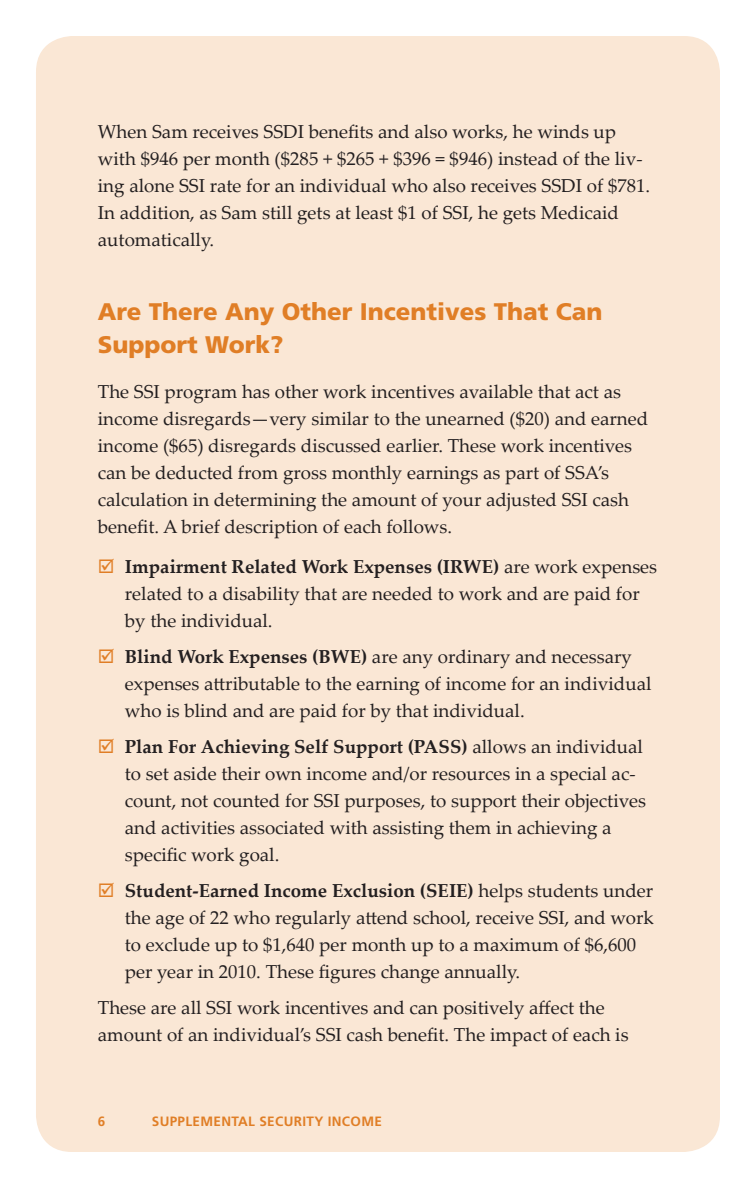
<style>
.page{position:relative;width:756px;height:1188px;background:#fff}
.page>*{position:absolute;margin:0;border:0;box-sizing:border-box;transform-origin:0 0}
.Heading_4{font:900 24px/33px "Frutiger";color:#e07e26}
.bullet{font:18.75px/27px "Palatino Linotype";color:#231f20}
.Page_Number{font:700 13.5px "Frutiger";letter-spacing:.025em;color:#e07e26}
.s1{font-weight:700}
</style>
<div class="page">
<div style="left:36px;top:36px;width:684px;height:1116px;background:#fae7d5;border-radius:36px"></div>
<p class="bullet" style="left:98px;top:118px;width:554px">When Sam receives SSDI benefits and also works, he winds up with $946 per month ($285 + $265 + $396 = $946) instead of the liv&shy;ing alone SSI rate for an individual who also receives SSDI of $781.<br>In addition, as Sam still gets at least $1 of SSI, he gets Medicaid automatically.</p>
<p class="Heading_4" style="left:98px;top:295px;width:506px">Are There Any Other Incentives That Can<br>Support Work?</p>
<p class="bullet" style="left:98px;top:377px;width:552px">The SSI program has other work incentives available that act as income disregards—very similar to the unearned ($20) and earned income ($65) disregards discussed earlier. These work incentives can be deducted from gross monthly earnings as part of SSA’s calculation in determining the amount of your adjusted SSI cash benefit. A brief description of each follows.</p>
<p class="bullet" style="left:125px;top:553px;width:534px"><span class="s1">Impairment Related Work Expenses (IRWE)</span> are work expenses related to a disability that are needed to work and are paid for by the individual.</p>
<p class="bullet" style="left:125px;top:643px;width:528px"><span class="s1">Blind Work Expenses (BWE)</span> are any ordinary and necessary expenses attributable to the earning of income for an individual who is blind and are paid for by that individual.</p>
<p class="bullet" style="left:125px;top:733px;width:523px"><span class="s1">Plan For Achieving Self Support (PASS)</span> allows an individual to set aside their own income and/or resources in a special ac&shy;count, not counted for SSI purposes, to support their objectives and activities associated with assisting them in achieving a specific work goal.</p>
<p class="bullet" style="left:125px;top:877px;width:530px"><span class="s1">Student-Earned Income Exclusion (SEIE)</span> helps students under the age of 22 who regularly attend school, receive SSI, and work to exclude up to $1,640 per month up to a maximum of $6,600 per year in 2010. These figures change annually.</p>
<p class="bullet" style="left:98px;top:994px;width:532px">These are all SSI work incentives and can positively affect the amount of an individual’s SSI cash benefit. The impact of each is</p>
<p class="Page_Number" style="left:98px;top:1114px;width:9px">67</p>
<p class="Page_Number" style="left:152px;top:1114px;width:232px">SUPPLEMENTAL SECURITY INCOME</p>
</div>
